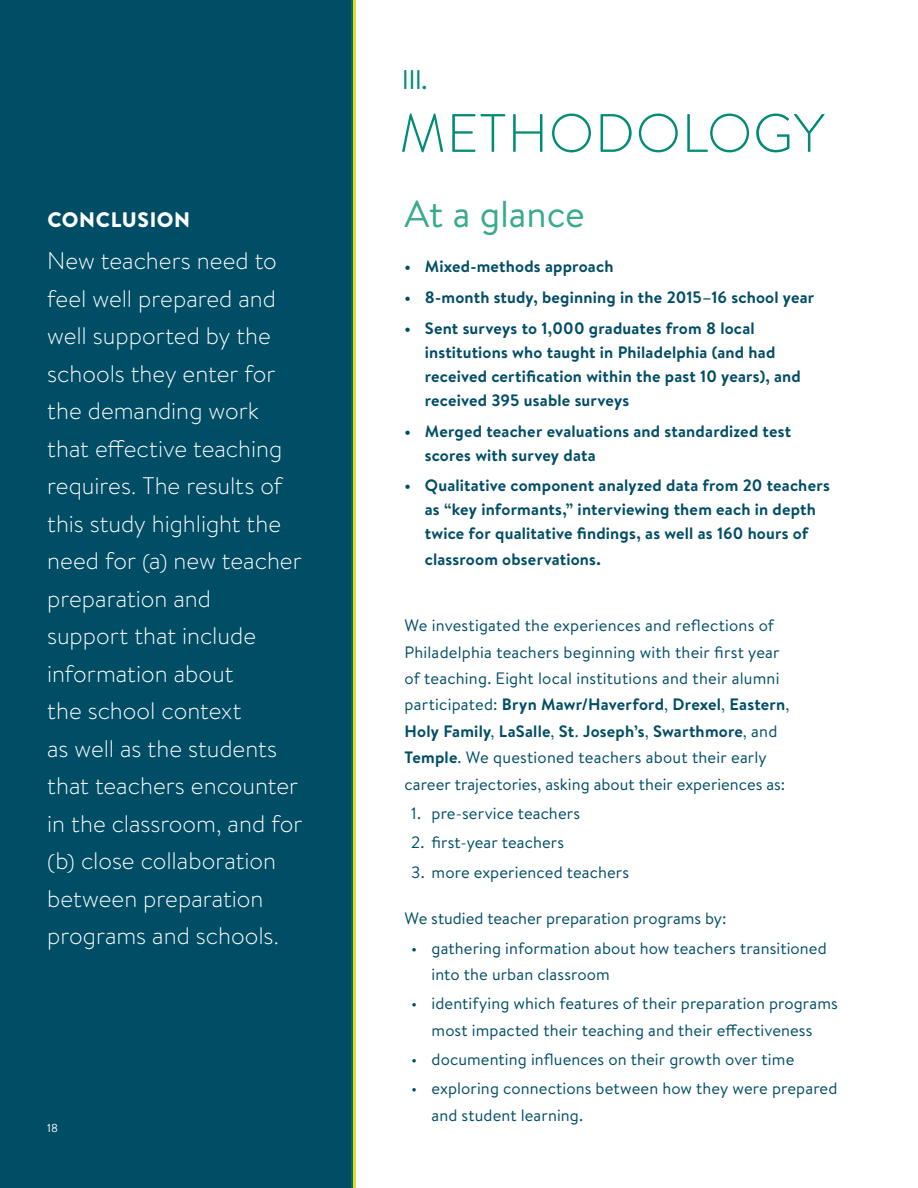
<style>
.page{position:relative;width:918px;height:1188px;background:#fff}
.page>*{position:absolute;margin:0;border:0;box-sizing:border-box;transform-origin:0 0}
.t1{font:300 54px "Brandon Text";letter-spacing:.02em;color:#008c74}
.t2{font:37.5px "Brandon Text";letter-spacing:-.005em;color:#39aa8c}
.t3{font:27px "Brandon Text";color:#008c74}
.t4{font:300 24px/37.5px "Brandon Text";color:#fff}
.t5{font:900 21px "Brandon Text";letter-spacing:.03em;color:#fff}
.t6{font:16.5px/26.4px "Brandon Text";letter-spacing:.005em;color:#004d66}
.t7{font:700 16.5px/24px "Brandon Text";letter-spacing:.01em;color:#004d66}
.t8{font:12px "Brandon Grotesque";color:#fff}
.s1{font-weight:700}
</style>
<div class="page">
<div style="left:0;top:0;width:352px;height:1188px;background:#004d66"></div>
<p class="t5" style="left:47px;top:205px;width:144px">CONCLUSION</p>
<p class="t4" style="left:47px;top:241px;width:257px">New teachers need to feel well prepared and well supported by the schools they enter for the demanding work that effective teaching requires. The results of this study highlight the need for (a) new teacher preparation and<br>support that include information about<br>the school context<br>as well as the students that teachers encounter in the classroom, and for (b) close collaboration between preparation programs and schools.</p>
<p class="t8" style="left:47px;top:1119px;width:12px">18</p>
<p class="t3" style="left:402px;top:62px;width:27px">III.</p>
<p class="t1" style="left:399px;top:96px;width:426px">METHODOLOGY</p>
<p class="t2" style="left:405px;top:189px;width:182px">At a glance</p>
<p class="t7" style="left:405px;top:254px;width:210px">• Mixed-methods approach</p>
<p class="t7" style="left:405px;top:285px;width:411px">• 8-month study, beginning in the 2015–16 school year</p>
<p class="t7" style="left:425px;top:316px;width:378px;text-indent:-20px">• Sent surveys to 1,000 graduates from 8 local institutions who taught in Philadelphia (and had received certification within the past 10 years), and received 395 usable surveys</p>
<p class="t7" style="left:425px;top:419px;width:368px;text-indent:-20px">• Merged teacher evaluations and standardized test scores with survey data</p>
<p class="t7" style="left:405px;top:473px;width:427px;text-align:center">• Qualitative component analyzed data from 20 teachers as “key informants,” interviewing them each in depth twice for qualitative findings, as well as 160 hours of</p>
<p class="t7" style="left:425px;top:547px;width:178px">classroom observations.</p>
<p class="t6" style="left:405px;top:612px;width:386px">We investigated the experiences and reflections of Philadelphia teachers beginning with their first year of teaching. Eight local institutions and their alumni participated: <span class="s1">Bryn Mawr/Haverford</span>, <span class="s1">Drexel</span>, <span class="s1">Eastern</span>, <span class="s1">Holy Family</span>, <span class="s1">LaSalle</span>, <span class="s1">St</span>. <span class="s1">Joseph’s</span>, <span class="s1">Swarthmore</span>, and <span class="s1">Temple</span>. We questioned teachers about their early career trajectories, asking about their experiences as:</p>
<p class="t6" style="left:411px;top:800px;width:170px">1. pre-service teachers</p>
<p class="t6" style="left:411px;top:829px;width:154px">2. first-year teachers</p>
<p class="t6" style="left:411px;top:858px;width:219px">3. more experienced teachers</p>
<p class="t6" style="left:405px;top:905px;width:324px">We studied teacher preparation programs by:</p>
<p class="t6" style="left:432px;top:935px;width:397px;text-indent:-20px">• gathering information about how teachers transitioned into the urban classroom</p>
<p class="t6" style="left:411px;top:990px;width:428px;text-align:center">• identifying which features of their preparation programs most impacted their teaching and their effectiveness</p>
<p class="t6" style="left:411px;top:1046px;width:385px">• documenting influences on their growth over time</p>
<p class="t6" style="left:432px;top:1074px;width:407px;line-height:27px;text-indent:-20px">• exploring connections between how they were prepared and student learning.</p>
</div>
